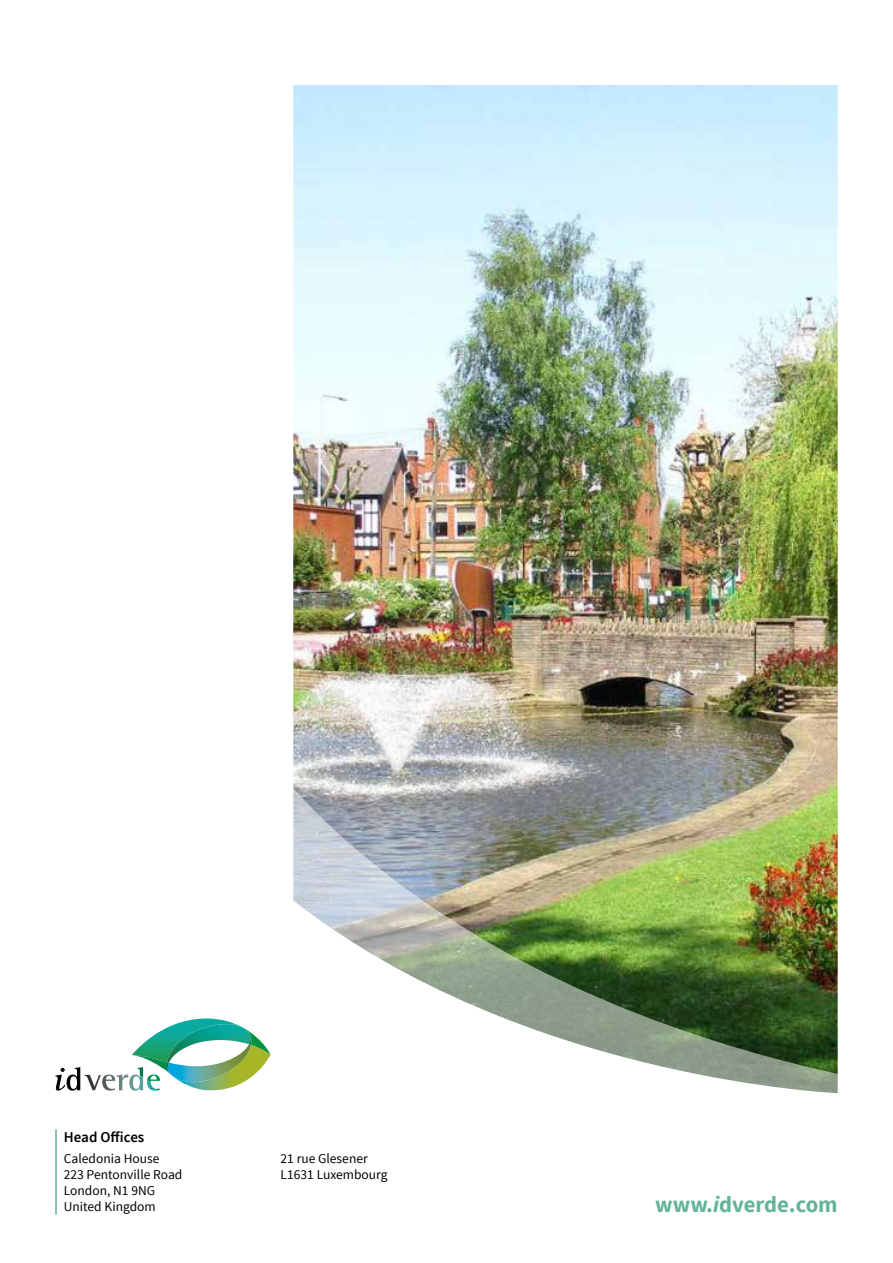
<style>
.page{position:relative;width:893px;height:1263px;background:#fff}
.page>*{position:absolute;margin:0;border:0;box-sizing:border-box;transform-origin:0 0}
.t1{font:700 22.65px "Source Sans Pro";color:#64b499}
.t2{font:600 15px "Source Sans Pro";color:#000}
.t3{font:13.5px/16.2px "Source Sans Pro";color:#000}
.s1{font-style:italic}
</style>
<div class="page">
<img style="left:293px;top:85px;width:545px;height:570px">
<img style="left:293px;top:655px;width:545px;height:438px">
<svg style="left:55px;top:1018px;width:216px;height:73px"></svg>
<hr style="left:55px;top:1129px;width:2px;height:85px;background:#64b499">
<p class="t2" style="left:64px;top:1127px;width:82px">Head Offices</p>
<p class="t3" style="left:64px;top:1150px;width:120px">Caledonia House<br>223 Pentonville Road<br>London, N1 9NG<br>United Kingdom</p>
<p class="t3" style="left:281px;top:1150px;width:109px">21 rue Glesener<br>L1631 Luxembourg</p>
<h1 class="t1" style="left:655px;top:1190px;width:184px">www.<span class="s1">i</span>dverde.com</h1>
</div>
